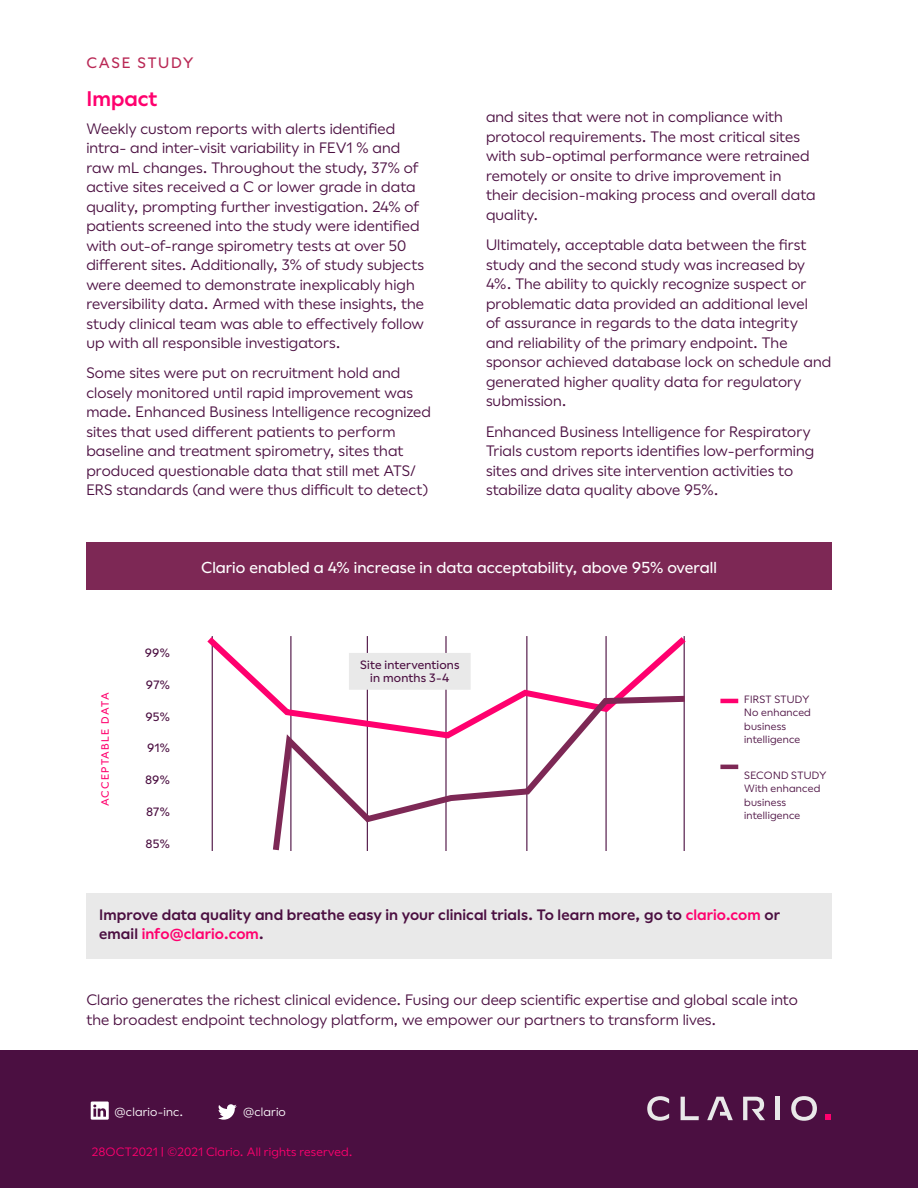
<style>
.page{position:relative;width:918px;height:1188px;background:#fff}
.page>*{position:absolute;margin:0;border:0;box-sizing:border-box;transform-origin:0 0}
.t1{font:600 21px "Callop";letter-spacing:.005em;color:#ff006e}
.t2{font:500 15.75px "Callop";letter-spacing:.005em;color:#fff}
.t3{font:15px/19.5px "Callop";letter-spacing:.005em;color:#4b0f41}
.t4{font:600 15px/19.5px "Callop";letter-spacing:.005em;color:#4b0f41}
.t5{font:500 15px "Callop";letter-spacing:.11em;color:#b92855}
.t6{font:500 12px/13.5px "Callop";letter-spacing:.01em;color:#4b0f41;text-align:center}
.t7{font:12px "Callop";letter-spacing:.01em;color:#ff006e}
.t8{font:12px "Callop";letter-spacing:.015em;color:#fff}
.t9{font:10.5px/13.5px "Callop";letter-spacing:.02em;color:#4b0f41}
.t10{font:500 10.5px "Callop";letter-spacing:.11em;color:#ff006e}
.s1{color:#ff006e}
</style>
<div class="page">
<div style="left:0;top:1051px;width:918px;height:137px;background:#4b0f41"></div>
<div style="left:86px;top:893px;width:746px;height:65px;background:#e9e9e9"></div>
<div style="left:86px;top:542px;width:746px;height:48px;background:#7d2855"></div>
<svg style="left:647px;top:1096px;width:22px;height:25px"></svg>
<svg style="left:681px;top:1097px;width:18px;height:23px"></svg>
<hr style="left:776px;top:1097px;width:4px;height:23px;background:#e9e9e9">
<svg style="left:791px;top:1096px;width:26px;height:25px"></svg>
<svg style="left:825px;top:1114px;width:6px;height:6px"></svg>
<svg style="left:707px;top:1097px;width:26px;height:23px"></svg>
<svg style="left:743px;top:1097px;width:22px;height:23px"></svg>
<hr style="left:720px;top:765px;width:18px;height:4px;background:#7d2855">
<hr style="left:720px;top:699px;width:18px;height:4px;background:#ff006e">
<hr style="left:212px;top:636px;width:1px;height:215px;background:#4b0f41">
<svg style="left:207px;top:636px;width:479px;height:106px"></svg>
<svg style="left:269px;top:693px;width:417px;height:158px"></svg>
<div style="left:350px;top:654px;width:120px;height:35px;background:#e9e9e9"></div>
<div style="left:349px;top:653px;width:122px;height:37px;border:2px solid #e9e9e9"></div>
<svg style="left:218px;top:1104px;width:19px;height:16px"></svg>
<svg style="left:91px;top:1102px;width:18px;height:18px"></svg>
<p class="t5" style="left:86px;top:56px;width:109px">CASE STUDY</p>
<h1 class="t1" style="left:86px;top:89px;width:73px">Impact</h1>
<p class="t3" style="left:86px;top:120px;width:339px">Weekly custom reports with alerts identified intra- and inter-visit variability in FEV1 % and raw mL changes. Throughout the study, 37% of active sites received a C or lower grade in data quality, prompting further investigation. 24% of patients screened into the study were identified with out-of-range spirometry tests at over 50 different sites. Additionally, 3% of study subjects were deemed to demonstrate inexplicably high reversibility data. Armed with these insights, the study clinical team was able to effectively follow up with all responsible investigators.</p>
<p class="t3" style="left:86px;top:364px;width:346px">Some sites were put on recruitment hold and closely monitored until rapid improvement was made. Enhanced Business Intelligence recognized sites that used different patients to perform baseline and treatment spirometry, sites that produced questionable data that still met ATS/ ERS standards (and were thus difficult to detect)</p>
<p class="t3" style="left:486px;top:108px;width:331px">and sites that were not in compliance with protocol requirements. The most critical sites with sub-optimal performance were retrained remotely or onsite to drive improvement in their decision-making process and overall data quality.</p>
<p class="t3" style="left:486px;top:236px;width:347px">Ultimately, acceptable data between the first study and the second study was increased by 4%. The ability to quickly recognize suspect or problematic data provided an additional level<br>of assurance in regards to the data integrity<br>and reliability of the primary endpoint. The sponsor achieved database lock on schedule and generated higher quality data for regulatory submission.</p>
<p class="t3" style="left:486px;top:423px;width:330px">Enhanced Business Intelligence for Respiratory Trials custom reports identifies low-performing sites and drives site intervention activities to stabilize data quality above 95%.</p>
<p class="t10" style="left:101px;top:806px;width:115px;rotate:-90deg">ACCEPTABLE DATA</p>
<p class="t6" style="left:145px;top:647px;width:27px">99%</p>
<p class="t6" style="left:146px;top:679px;width:26px">97%</p>
<p class="t6" style="left:146px;top:710px;width:26px">95%</p>
<p class="t6" style="left:147px;top:742px;width:24px">91%</p>
<p class="t6" style="left:145px;top:774px;width:26px">89%</p>
<p class="t6" style="left:146px;top:806px;width:25px">87%</p>
<p class="t6" style="left:146px;top:838px;width:26px">85%</p>
<p class="t2" style="left:201px;top:561px;width:517px">Clario enabled a 4% increase in data acceptability, above 95% overall</p>
<p class="t6" style="left:360px;top:659px;width:101px">Site interventions in months 3-4</p>
<p class="t9" style="left:744px;top:693px;width:68px">FIRST STUDY<br>No enhanced business intelligence</p>
<p class="t9" style="left:744px;top:769px;width:84px">SECOND STUDY<br>With enhanced business intelligence</p>
<p class="t4" style="left:99px;top:906px;width:682px">Improve data quality and breathe easy in your clinical trials. To learn more, go to <span class="s1">clario.com</span> or email <span class="s1">info@clario.com</span>.</p>
<p class="t3" style="left:86px;top:991px;width:713px">Clario generates the richest clinical evidence. Fusing our deep scientific expertise and global scale into the broadest endpoint technology platform, we empower our partners to transform lives.</p>
<p class="t8" style="left:115px;top:1107px;width:70px">@clario-inc.</p>
<p class="t8" style="left:243px;top:1107px;width:44px">@clario</p>
<p class="t7" style="left:92px;top:1147px;width:262px">28OCT2021 | ©2021 Clario. All rights reserved.</p>
</div>
